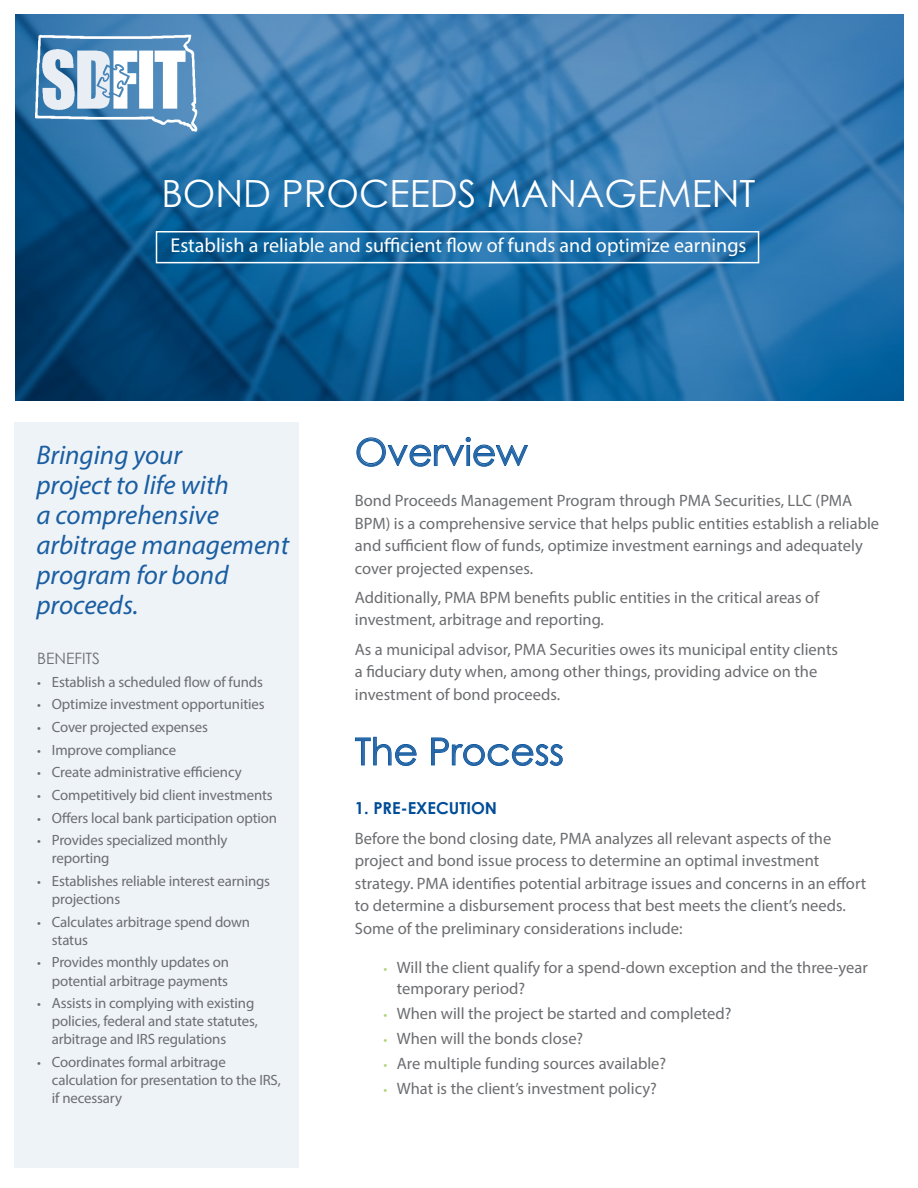
<style>
.page{position:relative;width:918px;height:1188px;background:#fff}
.page>*{position:absolute;margin:0;border:0;box-sizing:border-box;transform-origin:0 0}
.t1{font:37.5px "Century Gothic";color:#fff}
.t2{font:37.5px "Century Gothic";color:#2667a7}
.t3{font:italic 27px/30px "Myriad Pro";color:#1a5ea1}
.t4{font:20.1px "Myriad Pro";color:#fff}
.t5{font:16.5px/22.5px "Myriad Pro";color:#6c6d70}
.t6{font:700 16.5px "Century Gothic";color:#004c97}
.t7{font:15.6px "Century Gothic";color:#6c6d70}
.t8{font:14.85px/18.1px "Myriad Pro";letter-spacing:-.01em;color:#6c6d70}
.s1{font-size:13.5px}
.s2{font-size:13.5px;color:#aed475}
</style>
<div class="page">
<svg style="left:15px;top:14px;width:889px;height:102px;background:#4482b7"></svg>
<svg style="left:15px;top:116px;width:889px;height:285px;background:#1c669d"></svg>
<div style="left:14px;top:415px;width:285px;height:752px;background:#eef3f8"></div>
<svg style="left:357px;top:437px;width:170px;height:29px"></svg>
<svg style="left:355px;top:737px;width:61px;height:28px"></svg>
<svg style="left:432px;top:738px;width:130px;height:27px"></svg>
<div style="left:156px;top:231px;width:603px;height:32px;border:2px solid #fff"></div>
<div style="left:0;top:401px;width:918px;height:21px;background:#fff"></div>
<img style="left:36px;top:35px;width:162px;height:97px">
<p class="t1" style="left:161px;top:167px;width:596px">BOND PROCEEDS MANAGEMENT</p>
<p class="t4" style="left:170px;top:233px;width:578px">Establish a reliable and sufficient flow of funds and optimize earnings</p>
<p class="t3" style="left:36px;top:439px;width:254px">Bringing your<br>project to life with<br>a comprehensive arbitrage management</p>
<p class="t3" style="left:36px;top:559px;width:194px">program for bond proceeds.</p>
<p class="t7" style="left:37px;top:648px;width:65px">BENEFITS</p>
<p class="t8" style="left:37px;top:673px;width:228px"><span class="s1">•</span> Establish a scheduled flow of funds</p>
<p class="t8" style="left:37px;top:695px;width:229px"><span class="s1">•</span> Optimize investment opportunities</p>
<p class="t8" style="left:37px;top:718px;width:172px"><span class="s1">•</span> Cover projected expenses</p>
<p class="t8" style="left:37px;top:740px;width:141px"><span class="s1">•</span> Improve compliance</p>
<p class="t8" style="left:37px;top:763px;width:206px"><span class="s1">•</span> Create administrative efficiency</p>
<p class="t8" style="left:37px;top:786px;width:237px"><span class="s1">•</span> Competitively bid client investments</p>
<p class="t8" style="left:37px;top:808px;width:242px"><span class="s1">•</span> Offers local bank participation option</p>
<p class="t8" style="left:52px;top:831px;width:177px;text-indent:-15px"><span class="s1">•</span> Provides specialized monthly reporting</p>
<p class="t8" style="left:52px;top:872px;width:220px;text-indent:-15px"><span class="s1">•</span> Establishes reliable interest earnings projections</p>
<p class="t8" style="left:52px;top:912px;width:200px;text-indent:-15px"><span class="s1">•</span> Calculates arbitrage spend down status</p>
<p class="t8" style="left:37px;top:953px;width:194px;text-align:right"><span class="s1">•</span> Provides monthly updates on potential arbitrage payments</p>
<p class="t8" style="left:52px;top:994px;width:208px;text-indent:-15px"><span class="s1">•</span> Assists in complying with existing policies, federal and state statutes, arbitrage and IRS regulations</p>
<p class="t8" style="left:52px;top:1053px;width:231px;text-indent:-15px"><span class="s1">•</span> Coordinates formal arbitrage calculation for presentation to the IRS, if necessary</p>
<p class="t2" style="left:355px;top:426px;width:174px">Overview</p>
<p class="t5" style="left:355px;top:489px;width:526px">Bond Proceeds Management Program through PMA Securities, LLC (PMA BPM) is a comprehensive service that helps public entities establish a reliable and sufficient flow of funds, optimize investment earnings and adequately cover projected expenses.</p>
<p class="t5" style="left:355px;top:586px;width:466px">Additionally, PMA BPM benefits public entities in the critical areas of investment, arbitrage and reporting.</p>
<p class="t5" style="left:355px;top:637px;width:485px">As a municipal advisor, PMA Securities owes its municipal entity clients a fiduciary duty when, among other things, providing advice on the investment of bond proceeds.</p>
<p class="t2" style="left:355px;top:725px;width:211px">The Process</p>
<p class="t6" style="left:355px;top:796px;width:144px">1. PRE-EXECUTION</p>
<p class="t5" style="left:355px;top:827px;width:513px">Before the bond closing date, PMA analyzes all relevant aspects of the project and bond issue process to determine an optimal investment strategy. PMA identifies potential arbitrage issues and concerns in an effort to determine a disbursement process that best meets the client’s needs.<br>Some of the preliminary considerations include:</p>
<p class="t5" style="left:397px;top:956px;width:472px;line-height:21px;text-indent:-14px"><span class="s2">•</span> Will the client qualify for a spend-down exception and the three-year temporary period?</p>
<p class="t5" style="left:383px;top:1002px;width:350px"><span class="s2">•</span> When will the project be started and completed?</p>
<p class="t5" style="left:383px;top:1027px;width:201px"><span class="s2">•</span> When will the bonds close?</p>
<p class="t5" style="left:383px;top:1052px;width:284px"><span class="s2">•</span> Are multiple funding sources available?</p>
<p class="t5" style="left:383px;top:1077px;width:275px"><span class="s2">•</span> What is the client’s investment policy?</p>
</div>
